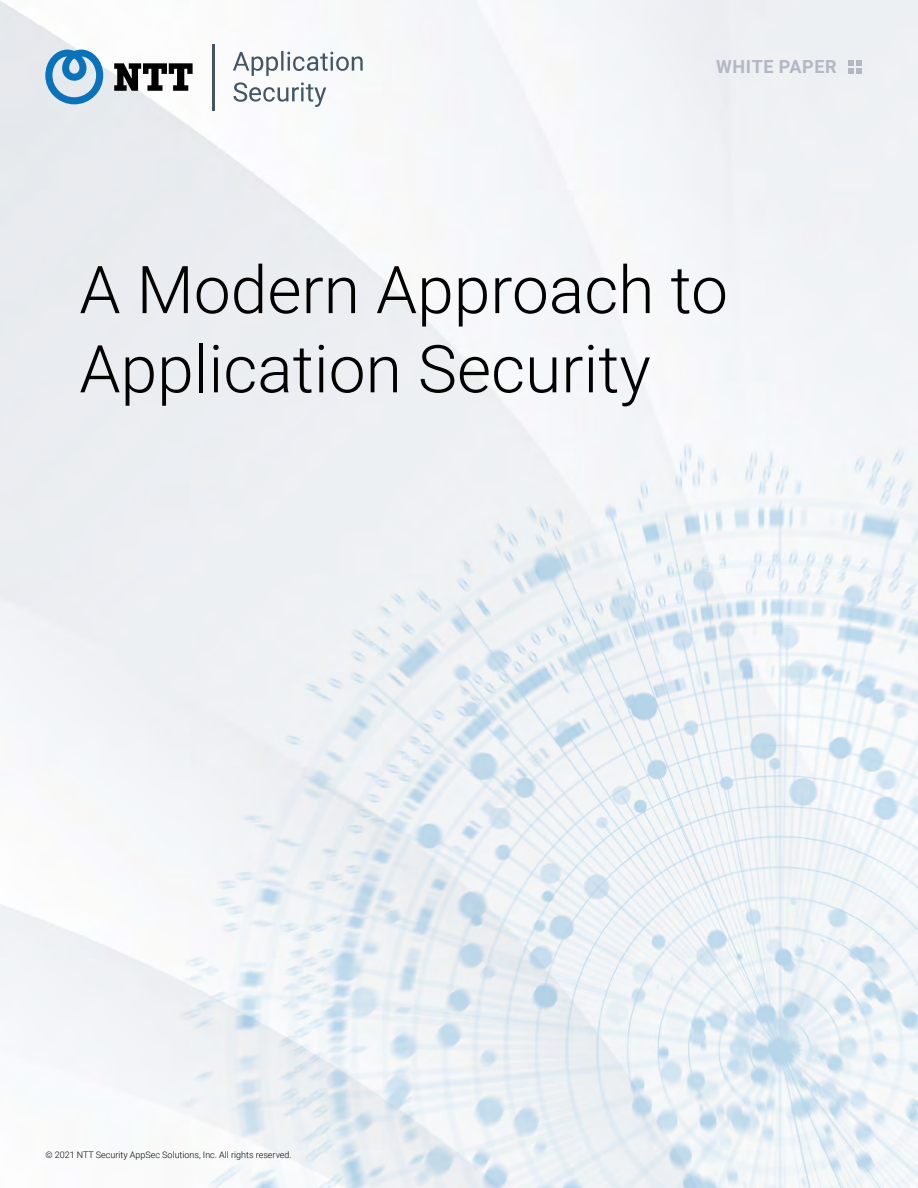
<style>
.page{position:relative;width:918px;height:1188px;background:#fff}
.page>*{position:absolute;margin:0;border:0;box-sizing:border-box;transform-origin:0 0}
.t1{font:300 66px/79.2px "Roboto";color:#000}
.t2{font:700 18px "Roboto";letter-spacing:.035em;color:#b3b7c3}
.t3{font:300 9px "Roboto";color:#000}
</style>
<div class="page">
<img style="left:0;top:0;width:918px;height:1188px">
<svg style="left:45px;top:50px;width:58px;height:54px;background:#7eb1d5"></svg>
<svg style="left:114px;top:63px;width:79px;height:28px"></svg>
<hr style="left:213px;top:44px;width:2px;height:66px;background:#455565">
<svg style="left:233px;top:51px;width:130px;height:56px"></svg>
<svg style="left:848px;top:61px;width:13px;height:12px"></svg>
<h2 class="t2" style="left:716px;top:54px;width:122px">WHITE PAPER</h2>
<h1 class="t1" style="left:79px;top:248px;width:650px">A Modern Approach to<br>Application Security</h1>
<p class="t3" style="left:45px;top:1149px;width:248px">© 2021 NTT Security AppSec Solutions, Inc. All rights reserved.</p>
</div>
